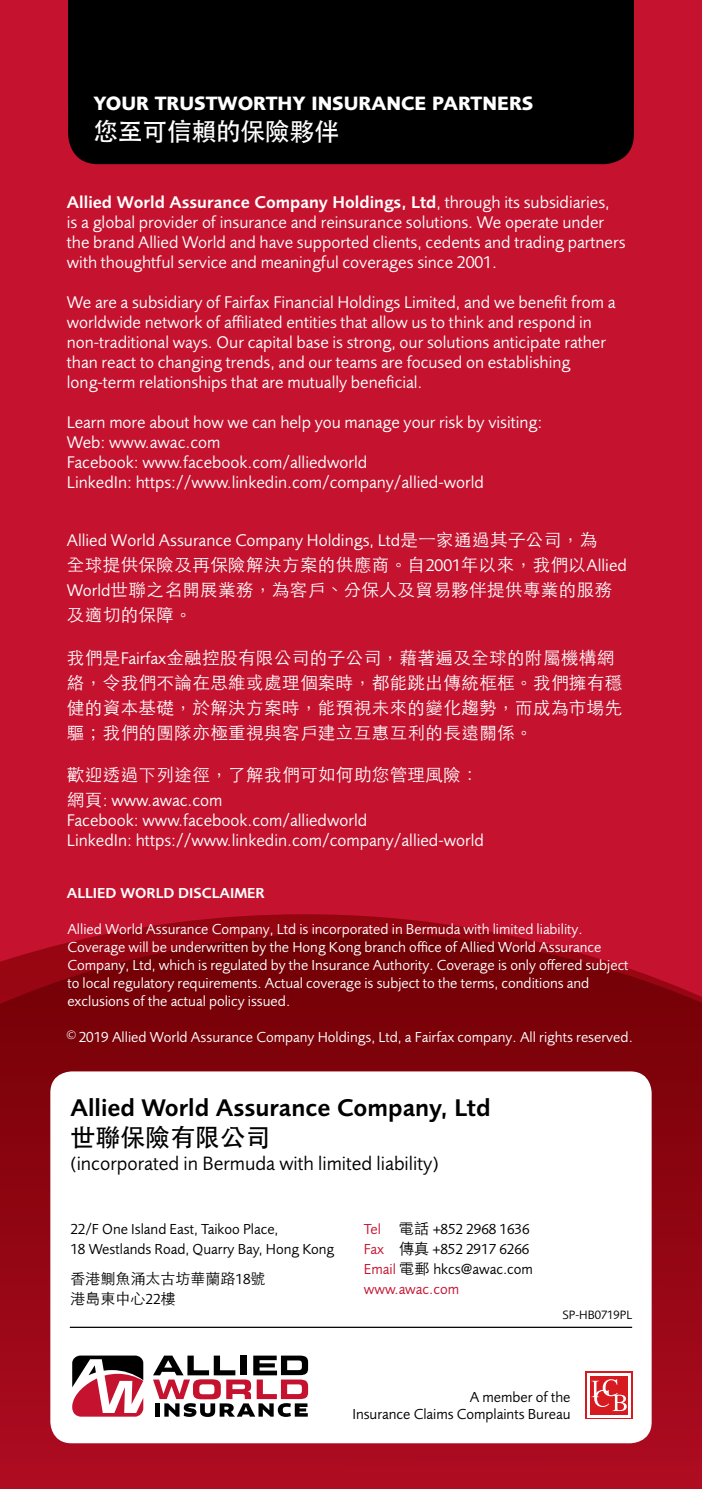
<style>
.page{position:relative;width:702px;height:1489px;background:#fff}
.page>*{position:absolute;margin:0;border:0;box-sizing:border-box;transform-origin:0 0}
.t1{font:600 25px "Foundry Sans";color:#000}
.t2{font:500 25px "ST Heiti TC";letter-spacing:-.02em;color:#fff}
.t3{font:500 25px "ST Heiti TC";color:#000}
.t4{font:20px "Foundry Sans";color:#000}
.t5{font:700 20px "Foundry Sans";color:#fff}
.t6{font:17.5px/20px "Foundry Sans";color:#fff}
.t7{font:300 17.5px/25px "ST Heiti TC";letter-spacing:.025em;color:#fff}
.t8{font:15px/18px "Foundry Sans";color:#fff}
.t9{font:15px/20px "Foundry Sans";color:#000}
.t10{font:300 15px/20px "ST Heiti TC";color:#000}
.t11{font:600 15px "Foundry Sans";color:#fff}
.t12{font:12.5px "Foundry Sans";color:#000}
.t13{font:12.5px "Foundry Sans";color:#fff}
.s1{font-weight:600}
.s2{font-family:"ST Heiti TC";font-weight:300}
.s3{font-family:"Foundry Sans";font-weight:400}
.s4{color:#c4122f}
</style>
<div class="page">
<div style="left:0;top:0;width:702px;height:1488px;background:#c4122f"></div>
<svg style="left:0;top:914px;width:702px;height:574px;background:#900613"></svg>
<div style="left:68px;top:106px;width:566px;height:58px;background:#000"></div>
<div style="left:68px;top:0;width:566px;height:106px;background:#000"></div>
<div style="left:50px;top:1071px;width:601px;height:372px;background:#fff;border-radius:21px"></div>
<svg style="left:70px;top:1352px;width:76px;height:66px"></svg>
<svg style="left:71px;top:1355px;width:72px;height:61px"></svg>
<svg style="left:153px;top:1355px;width:155px;height:61px"></svg>
<div style="left:585px;top:1370px;width:47px;height:48px;background:#d71920"></div>
<div style="left:587px;top:1372px;width:44px;height:45px;background:#fff"></div>
<div style="left:590px;top:1375px;width:38px;height:39px;background:#d71920"></div>
<svg style="left:591px;top:1379px;width:35px;height:31px"></svg>
<hr style="left:70px;top:1326px;width:562px;height:1px;background:#000">
<p class="t5" style="left:93px;top:92px;width:441px">YOUR TRUSTWORTHY INSURANCE PARTNERS</p>
<h1 class="t2" style="left:93px;top:117px;width:247px">您至可信賴的保險夥伴</h1>
<p class="t6" style="left:67px;top:193px;width:560px"><span class="s1">Allied World Assurance Company Holdings, Ltd</span>, through its subsidiaries,<br>is a global provider of insurance and reinsurance solutions. We operate under the brand Allied World and have supported clients, cedents and trading partners with thoughtful service and meaningful coverages since 2001.</p>
<p class="t6" style="left:67px;top:293px;width:550px">We are a subsidiary of Fairfax Financial Holdings Limited, and we benefit from a worldwide network of affiliated entities that allow us to think and respond in non-traditional ways. Our capital base is strong, our solutions anticipate rather than react to changing trends, and our teams are focused on establishing long-term relationships that are mutually beneficial.</p>
<p class="t6" style="left:67px;top:413px;width:477px">Learn more about how we can help you manage your risk by visiting:<br>Web: www.awac.com<br>Facebook: www.facebook.com/alliedworld<br>LinkedIn: https://www.linkedin.com/company/allied-world</p>
<p class="t6" style="left:67px;top:530px;width:532px">Allied World Assurance Company Holdings, Ltd<span class="s2">是一家通過其子公司，為</span></p>
<p class="t7" style="left:67px;top:550px;width:561px">全球提供保險及再保險解決方案的供應商。自<span class="s3">2001</span>年以來，我們以<span class="s3">Allied<br>World</span>世聯之名開展業務，為客戶、分保人及貿易夥伴提供專業的服務及適切的保障。</p>
<p class="t7" style="left:67px;top:642px;width:557px">我們是<span class="s3">Fairfax</span>金融控股有限公司的子公司，藉著遍及全球的附屬機構網絡，令我們不論在思維或處理個案時，都能跳出傳統框框。我們擁有穩健的資本基礎，於解決方案時，能預視未來的變化趨勢，而成為市場先驅；我們的團隊亦極重視與客戶建立互惠互利的長遠關係。</p>
<p class="t7" style="left:67px;top:760px;width:413px">歡迎透過下列途徑，了解我們可如何助您管理風險：</p>
<p class="t6" style="left:67px;top:790px;width:418px"><span class="s2">網頁</span>: www.awac.com<br>Facebook: www.facebook.com/alliedworld<br>LinkedIn: https://www.linkedin.com/company/allied-world</p>
<p class="t11" style="left:67px;top:884px;width:199px">ALLIED WORLD DISCLAIMER</p>
<p class="t8" style="left:67px;top:920px;width:562px">Allied World Assurance Company, Ltd is incorporated in Bermuda with limited liability.<br>Coverage will be underwritten by the Hong Kong branch office of Allied World Assurance Company, Ltd, which is regulated by the Insurance Authority. Coverage is only offered subject to local regulatory requirements. Actual coverage is subject to the terms, conditions and exclusions of the actual policy issued.</p>
<p class="t8" style="left:79px;top:1027px;width:555px">2019 Allied World Assurance Company Holdings, Ltd, a Fairfax company. All rights reserved.</p>
<p class="t13" style="left:67px;top:1028px;width:11px">©</p>
<h1 class="t1" style="left:70px;top:1093px;width:422px">Allied World Assurance Company, Ltd</h1>
<h1 class="t3" style="left:70px;top:1123px;width:202px">世聯保險有限公司</h1>
<p class="t4" style="left:70px;top:1152px;width:370px">(incorporated in Bermuda with limited liability)</p>
<p class="t9" style="left:70px;top:1219px;width:265px">22/F One Island East, Taikoo Place,<br>18 Westlands Road, Quarry Bay, Hong Kong</p>
<p class="t10" style="left:70px;top:1266px;width:197px">香港鰂魚涌太古坊華蘭路<span class="s3">18</span>號港島東中心<span class="s3">22</span>樓</p>
<p class="t9" style="left:364px;top:1219px;width:170px"><span class="s4">Tel</span> <span class="s2">電話</span> +852 2968 1636<br><span class="s4">Fax</span> <span class="s2">傳真</span> +852 2917 6266<br><span class="s4">Email</span> <span class="s2">電郵</span> hkcs@awac.com <span class="s4">www.awac.com</span></p>
<p class="t12" style="left:562px;top:1307px;width:71px">SP-HB0719PL</p>
<p class="t9" style="left:352px;top:1387px;width:220px;line-height:17.5px;text-align:right">A member of the<br>Insurance Claims Complaints Bureau</p>
</div>
